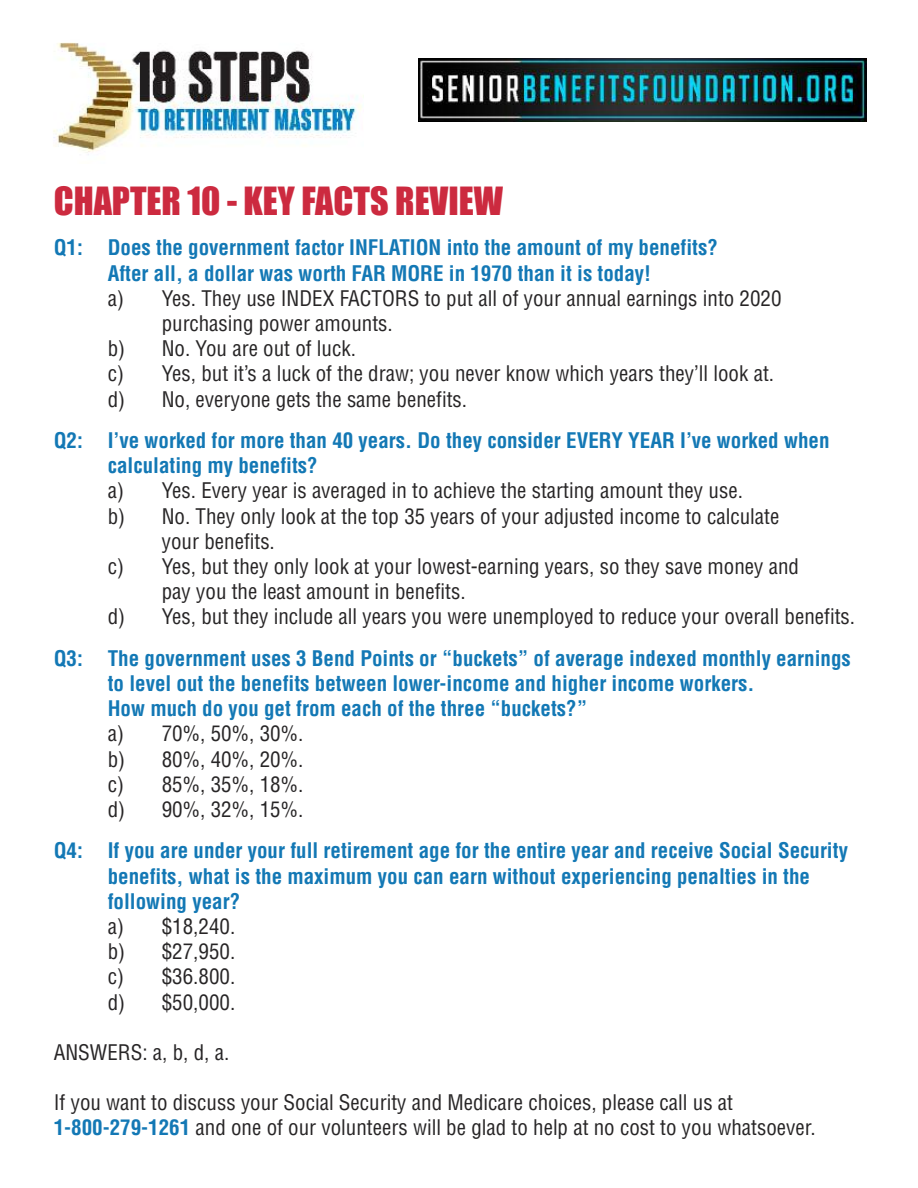
<style>
.page{position:relative;width:918px;height:1188px;background:#fff}
.page>*{position:absolute;margin:0;border:0;box-sizing:border-box;transform-origin:0 0}
.t1{font:36px "Impact";color:#cc2a3f}
.t2{font:condensed 21px/25.2px "Helvetica";color:#272526;text-align:justify}
.t3{font:700 condensed 21px/25.2px "Helvetica";color:#1378b5}
.s1{font-weight:700;color:#1378b5}
</style>
<div class="page">
<img style="left:53px;top:42px;width:309px;height:113px">
<img style="left:418px;top:58px;width:449px;height:64px">
<h1 class="t1" style="left:54px;top:181px;width:451px">CHAPTER 10 - KEY FACTS REVIEW</h1>
<p class="t3" style="left:108px;top:235px;width:612px;text-indent:-54px">Q1: Does the government factor INFLATION into the amount of my benefits?<br>After all, a dollar was worth FAR MORE in 1970 than it is today!</p>
<p class="t2" style="left:108px;top:286px;width:675px">a) Yes. They use INDEX FACTORS to put all of your annual earnings into 2020</p>
<p class="t2" style="left:162px;top:311px;width:233px">purchasing power amounts.</p>
<p class="t2" style="left:108px;top:336px;width:250px">b) No. You are out of luck.</p>
<p class="t2" style="left:108px;top:361px;width:668px">c) Yes, but it’s a luck of the draw; you never know which years they’ll look at.</p>
<p class="t2" style="left:108px;top:387px;width:361px">d) No, everyone gets the same benefits.</p>
<p class="t3" style="left:108px;top:428px;width:723px;text-indent:-54px">Q2: I’ve worked for more than 40 years. Do they consider EVERY YEAR I’ve worked when calculating my benefits?</p>
<p class="t2" style="left:108px;top:478px;width:637px">a) Yes. Every year is averaged in to achieve the starting amount they use.</p>
<p class="t2" style="left:108px;top:504px;width:673px">b) No. They only look at the top 35 years of your adjusted income to calculate</p>
<p class="t2" style="left:162px;top:529px;width:115px">your benefits.</p>
<p class="t2" style="left:108px;top:554px;width:693px">c) Yes, but they only look at your lowest-earning years, so they save money and</p>
<p class="t2" style="left:162px;top:579px;width:305px">pay you the least amount in benefits.</p>
<p class="t2" style="left:108px;top:604px;width:749px">d) Yes, but they include all years you were unemployed to reduce your overall benefits.</p>
<p class="t3" style="left:108px;top:646px;width:745px;text-indent:-54px">Q3: The government uses 3 Bend Points or “buckets” of average indexed monthly earnings to level out the benefits between lower-income and higher income workers.<br>How much do you get from each of the three “buckets?”</p>
<p class="t2" style="left:108px;top:721px;width:197px">a) 70%, 50%, 30%. b) 80%, 40%, 20%. c) 85%, 35%, 18%. d) 90%, 32%, 15%.</p>
<p class="t3" style="left:108px;top:838px;width:742px;text-indent:-54px">Q4: If you are under your full retirement age for the entire year and receive Social Security benefits, what is the maximum you can earn without experiencing penalties in the following year?</p>
<p class="t2" style="left:108px;top:914px;width:129px">a) $18,240. b) $27,950. c) $36.800. d) $50,000.</p>
<p class="t2" style="left:54px;top:1040px;width:177px">ANSWERS: a, b, d, a.</p>
<p class="t2" style="left:54px;top:1090px;width:763px">If you want to discuss your Social Security and Medicare choices, please call us at<br><span class="s1">1-800-279-1261</span> and one of our volunteers will be glad to help at no cost to you whatsoever.</p>
</div>
